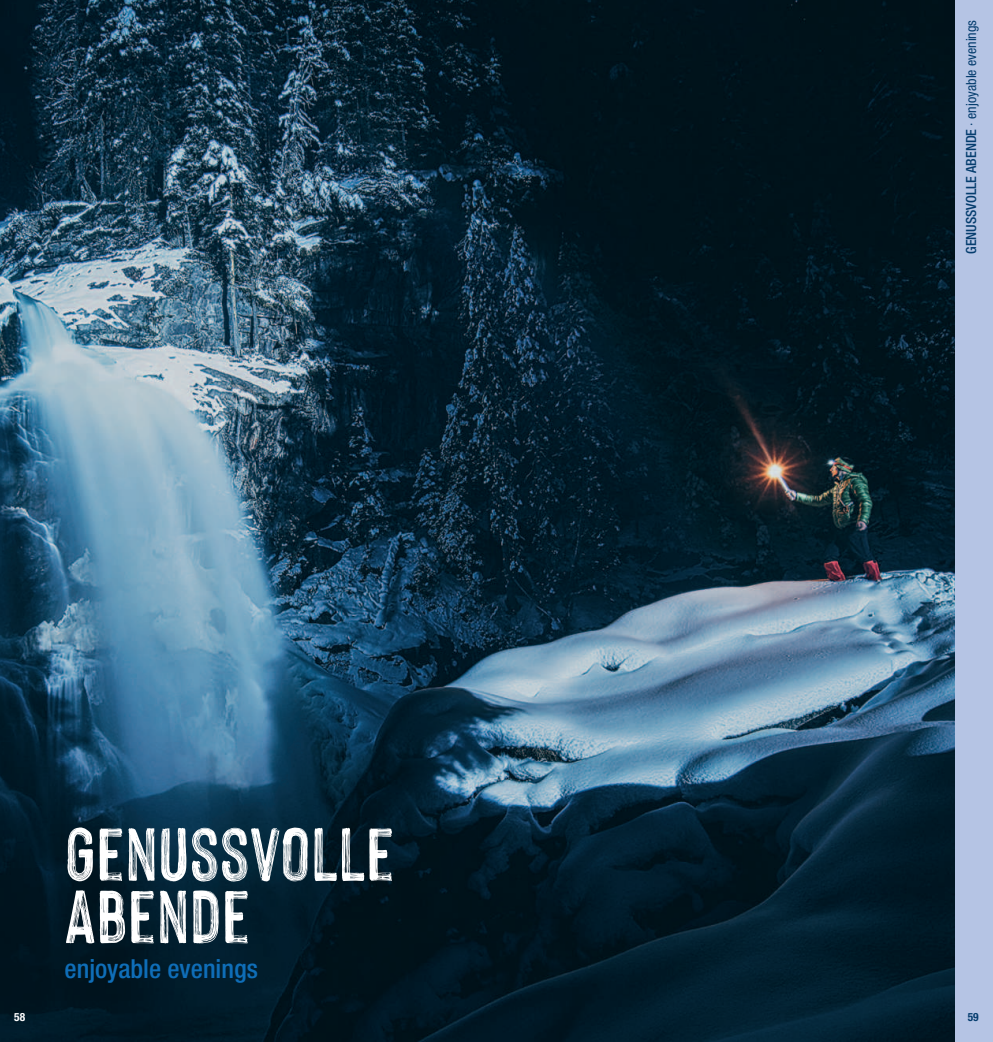
<style>
.page{position:relative;width:993px;height:1042px;background:#fff}
.page>*{position:absolute;margin:0;border:0;box-sizing:border-box;transform-origin:0 0}
.t1{font:82.08px/62.5px "Hackney Vector";color:#fff}
.t2{font:500 condensed 26.25px "Helvetica Neue LT Pro";color:#0f6eb8}
.t3{font:condensed 14px "Helvetica Neue LT Pro";color:#053d6e}
.t4{font:700 condensed 11.38px "Helvetica Neue LT Pro";color:#053d6e}
.t5{font:700 condensed 11.38px "Helvetica Neue LT Pro";color:#fff}
.s1{font-weight:500}
</style>
<div class="page">
<img style="left:0;top:0;width:954px;height:1042px">
<div style="left:954px;top:0;width:38px;height:1042px;background:#b5c4e4"></div>
<p class="t5" style="left:14px;top:1011px;width:12px">58</p>
<h1 class="t1" style="left:64px;top:822px;width:331px">GENUSSVOLLE<br>ABENDE</h1>
<h2 class="t2" style="left:64px;top:955px;width:195px">enjoyable evenings</h2>
<p class="t3" style="left:965px;top:254px;width:235px;rotate:-90deg"><span class="s1">GENUSSVOLLE ABENDE</span> · enjoyable evenings</p>
<p class="t4" style="left:967px;top:1011px;width:12px">59</p>
</div>
